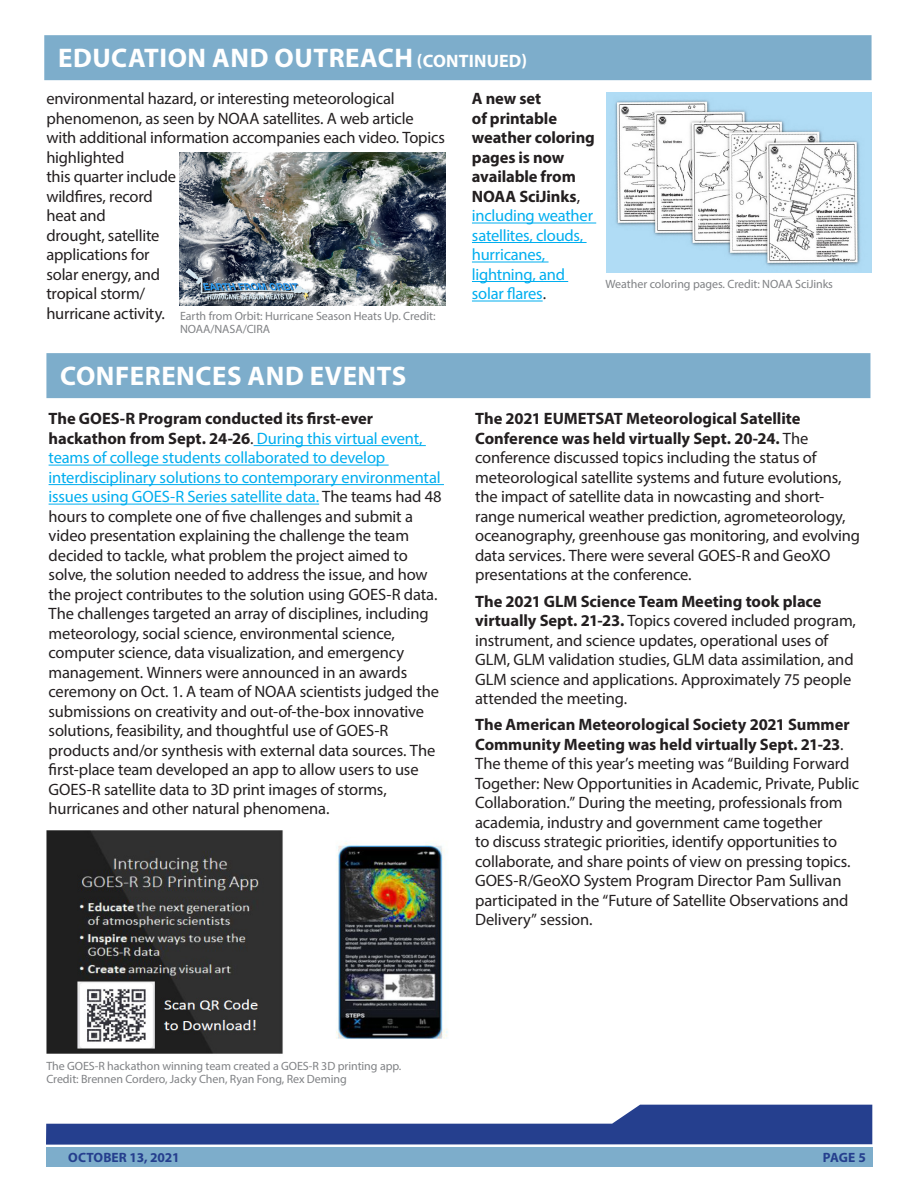
<style>
.page{position:relative;width:918px;height:1188px;background:#fff}
.page>*{position:absolute;margin:0;border:0;box-sizing:border-box;transform-origin:0 0}
._508_H1{font:700 27px "Myriad Pro";letter-spacing:.02em;color:#fff}
._508BODY{font:16.5px/19.5px "Myriad Pro";letter-spacing:-.01em;color:#231f20}
._508BODY-2{font:16.5px/19.5px "Myriad Pro";letter-spacing:-.015em;color:#00aeef}
.t1{font:700 13.5px "Myriad Pro";letter-spacing:-.005em;color:#253f8e}
._508_Caption{font:12px/13.5px "Myriad Pro";letter-spacing:-.005em;color:#808285}
.s1{font-size:18px}
.s2{font-weight:700;color:#231f20}
.s3{color:#231f20}
.s4{font-weight:700}
.s5{color:#00aeef}
</style>
<div class="page">
<svg style="left:46px;top:1105px;width:826px;height:40px"></svg>
<div style="left:46px;top:1147px;width:826px;height:20px;background:#7dadcb"></div>
<hr style="left:472px;top:223px;width:124px;height:1px;background:#00aeef">
<hr style="left:472px;top:242px;width:115px;height:1px;background:#00aeef">
<hr style="left:472px;top:262px;width:77px;height:1px;background:#00aeef">
<hr style="left:472px;top:281px;width:96px;height:1px;background:#00aeef">
<hr style="left:472px;top:301px;width:71px;height:1px;background:#00aeef">
<img style="left:180px;top:153px;width:265px;height:152px">
<img style="left:606px;top:93px;width:265px;height:180px">
<div style="left:44px;top:35px;width:828px;height:45px;background:#7dadcb"></div>
<div style="left:46px;top:353px;width:824px;height:45px;background:#7dadcb"></div>
<hr style="left:254px;top:445px;width:172px;height:1px;background:#00aeef">
<hr style="left:49px;top:465px;width:340px;height:1px;background:#00aeef">
<hr style="left:49px;top:484px;width:395px;height:1px;background:#00aeef">
<hr style="left:49px;top:504px;width:270px;height:1px;background:#00aeef">
<img style="left:46px;top:830px;width:402px;height:224px">
<h1 class="_508_H1" style="left:58px;top:40px;width:471px">EDUCATION AND OUTREACH <span class="s1">(CONTINUED)</span></h1>
<p class="_508BODY" style="left:46px;top:89px;width:400px">environmental hazard, or interesting meteorological phenomenon, as seen by NOAA satellites. A web article with additional information accompanies each video. Topics highlighted<br>this quarter include<br>wildfires, record<br>heat and<br>drought, satellite<br>applications for<br>solar energy, and<br>tropical storm/<br>hurricane activity.</p>
<p class="_508BODY-2" style="left:472px;top:89px;width:124px"><span class="s2">A new set<br>of printable weather coloring pages is now available from<br>NOAA SciJinks</span><span class="s3">, </span>including weather satellites, clouds, hurricanes, lightning, and solar flares<span class="s3">.</span></p>
<p class="_508_Caption" style="left:180px;top:309px;width:257px">Earth from Orbit: Hurricane Season Heats Up. Credit:<br>NOAA/NASA/CIRA</p>
<p class="_508_Caption" style="left:606px;top:277px;width:229px">Weather coloring pages. Credit: NOAA SciJinks</p>
<h1 class="_508_H1" style="left:60px;top:358px;width:348px">CONFERENCES AND EVENTS</h1>
<p class="_508BODY" style="left:49px;top:409px;width:395px"><span class="s4">The GOES-R Program conducted its first-ever hackathon from Sept. 24-26</span>. <span class="s5">During this virtual event, teams of college students collaborated to develop interdisciplinary solutions to contemporary environmental issues using GOES-R Series satellite data.</span> The teams had 48 hours to complete one of five challenges and submit a video presentation explaining the challenge the team decided to tackle, what problem the project aimed to solve, the solution needed to address the issue, and how the project contributes to the solution using GOES-R data.<br>The challenges targeted an array of disciplines, including meteorology, social science, environmental science, computer science, data visualization, and emergency management. Winners were announced in an awards ceremony on Oct. 1. A team of NOAA scientists judged the submissions on creativity and out-of-the-box innovative solutions, feasibility, and thoughtful use of GOES-R products and/or synthesis with external data sources. The first-place team developed an app to allow users to use GOES-R satellite data to 3D print images of storms, hurricanes and other natural phenomena.</p>
<p class="_508BODY" style="left:475px;top:409px;width:386px"><span class="s4">The 2021 EUMETSAT Meteorological Satellite Conference was held virtually Sept. 20-24.</span> The conference discussed topics including the status of meteorological satellite systems and future evolutions, the impact of satellite data in nowcasting and short&shy;range numerical weather prediction, agrometeorology, oceanography, greenhouse gas monitoring, and evolving data services. There were several GOES-R and GeoXO presentations at the conference.</p>
<p class="_508BODY" style="left:475px;top:591px;width:382px"><span class="s4">The 2021 GLM Science Team Meeting took place virtually Sept. 21-23.</span> Topics covered included program, instrument, and science updates, operational uses of GLM, GLM validation studies, GLM data assimilation, and GLM science and applications. Approximately 75 people attended the meeting.</p>
<p class="_508BODY" style="left:475px;top:715px;width:386px"><span class="s4">The American Meteorological Society 2021 Summer Community Meeting was held virtually Sept. 21-23</span>.<br>The theme of this year’s meeting was “Building Forward Together: New Opportunities in Academic, Private, Public Collaboration.” During the meeting, professionals from academia, industry and government came together<br>to discuss strategic priorities, identify opportunities to collaborate, and share points of view on pressing topics.<br>GOES-R/GeoXO System Program Director Pam Sullivan participated in the “Future of Satellite Observations and Delivery” session.</p>
<p class="_508_Caption" style="left:46px;top:1059px;width:356px">The GOES-R hackathon winning team created a GOES-R 3D printing app.<br>Credit: Brennen Cordero, Jacky Chen, Ryan Fong, Rex Deming</p>
<p class="t1" style="left:68px;top:1148px;width:113px">OCTOBER 13, 2021</p>
<p class="t1" style="left:823px;top:1148px;width:45px">PAGE 5</p>
</div>
